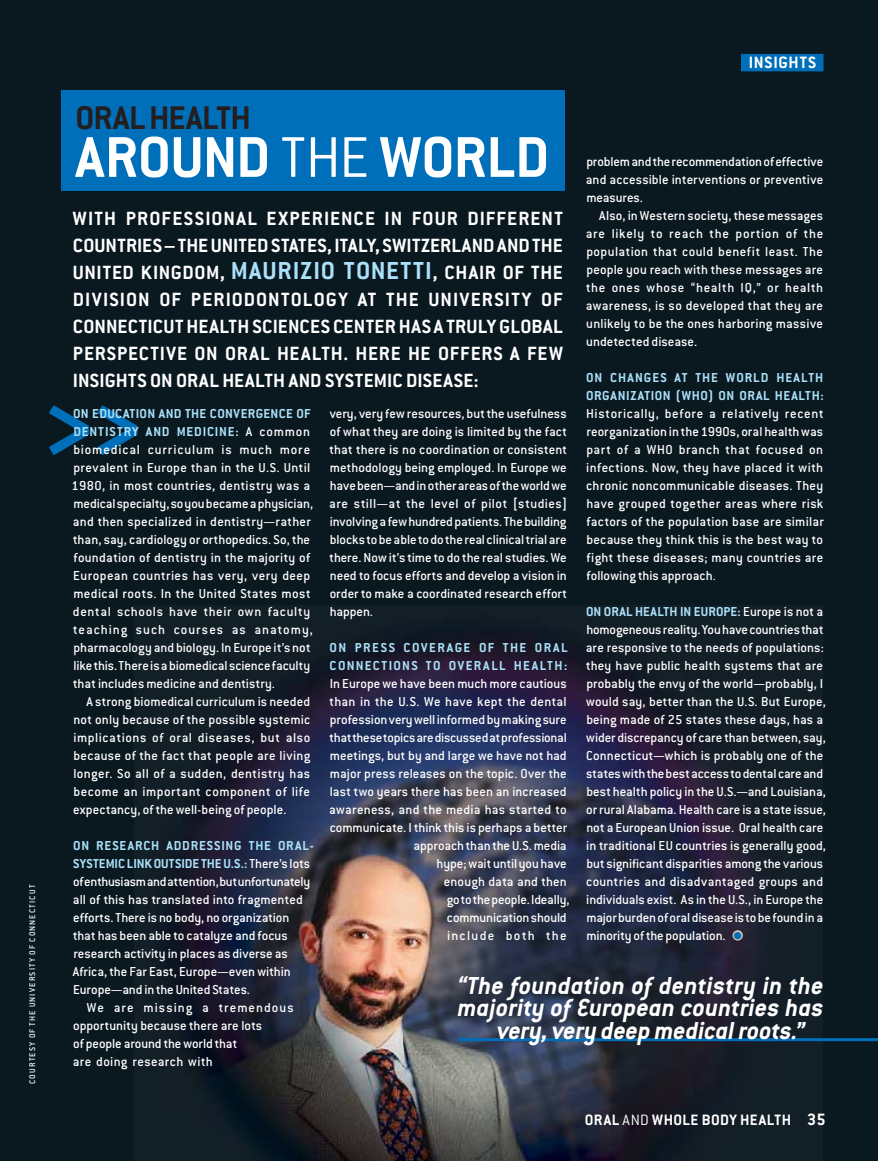
<style>
.page{position:relative;width:878px;height:1161px;background:#0a1920}
.page>*{position:absolute;margin:0;border:0;box-sizing:border-box;transform-origin:0 0}
.t1{font:700 108px "Conduit ITC";color:#006fba}
.t2{font:700 63px "Conduit ITC";letter-spacing:-.005em;color:#fff}
.t3{font:700 36px "Conduit ITC";letter-spacing:-.01em;color:#231f1f}
.t4{font:italic 700 27px "Conduit ITC";letter-spacing:.005em;color:#fff}
.t5{font:700 21px/27px "Conduit ITC";letter-spacing:.02em;color:#fff;text-align:justify}
.t6{font:700 18px "Conduit ITC";letter-spacing:.045em;color:#fff}
.t7{font:700 16.5px "Conduit ITC";letter-spacing:.03em;color:#fff}
.t8{font:500 14.25px/18px "Conduit ITC";letter-spacing:.005em;color:#fff;text-align:justify}
.t9{font:700 14.25px/18px "Conduit ITC";letter-spacing:.06em;color:#aae0f9}
.t10{font:700 14.25px/18px "Conduit ITC";letter-spacing:.105em;color:#aae0f9}
.t11{font:500 9px "Conduit ITC";letter-spacing:.135em;color:#fff}
.s1{font-weight:300}
.s2{font-weight:700;color:#aae0f9}
.s3{font-family:"Sabon";font-weight:400;font-size:21px;color:#d8c5b3}
.s4{font-size:27px;color:#aae0f9}
.s5{font-size:18px}
</style>
<div class="page">
<img style="left:184px;top:624px;width:638px;height:537px">
<hr style="left:458px;top:1038px;width:420px;height:3px;background:#006fba">
<div style="left:61px;top:90px;width:503px;height:100px;background:#006fba"></div>
<div style="left:742px;top:54px;width:81px;height:17px;background:#006fba"></div>
<p class="t6" style="left:749px;top:56px;width:69px">INSIGHTS</p>
<p class="t11" style="left:29px;top:1084px;width:201px;rotate:-90deg">COURTESY OF THE UNIVERSITY OF CONNECTICUT</p>
<h3 class="t3" style="left:76px;top:105px;width:177px">ORAL HEALTH</h3>
<h2 class="t2" style="left:76px;top:136px;width:475px">AROUND <span class="s1">THE</span> WORLD</h2>
<p class="t8" style="left:585px;top:154px;width:239px">problem and the recommendation of effective and accessible interventions or preventive measures.</p>
<p class="t8" style="left:585px;top:208px;width:239px;text-indent:14px">Also, in Western society, these messages are likely to reach the portion of the population that could benefit least. The people you reach with these messages are the ones whose “health IQ,” or health awareness, is so developed that they are unlikely to be the ones harboring massive undetected disease.</p>
<p class="t9" style="left:586px;top:370px;width:239px">ON CHANGES AT THE WORLD HEALTH<br>ORGANIZATION (WHO) ON ORAL HEALTH:</p>
<p class="t8" style="left:586px;top:406px;width:239px">Historically, before a relatively recent reorganization in the 1990s, oral health was part of a WHO branch that focused on infections. Now, they have placed it with chronic noncommunicable diseases. They have grouped together areas where risk factors of the population base are similar because they think this is the best way to fight these diseases; many countries are following this approach<span class="s1">.</span></p>
<p class="t8" style="left:585px;top:604px;width:242px;text-align:left"><span class="s2">ON ORAL HEALTH IN EUROPE:</span> Europe is not a homogeneous reality. You have countries that are responsive to the needs of populations: they have public health systems that are probably the envy of the world—probably, I would say, better than the U.S. But Europe, being made of 25 states these days, has a wider discrepancy of care than between, say, Connecticut—which is probably one of the states with the best access to dental care and best health policy in the U.S.—and Louisiana, or rural Alabama. Health care is a state issue, not a European Union issue. Oral health care in traditional EU countries is generally good, but significant disparities among the various countries and disadvantaged groups and individuals exist. As in the U.S., in Europe the major burden of oral disease is to be found in a minority of the population. <span class="s3">•</span></p>
<h3 class="t4" style="left:458px;top:976px;width:367px">“The foundation of dentistry in the</h3>
<h3 class="t4" style="left:458px;top:999px;width:367px">majority of European countries has</h3>
<h3 class="t4" style="left:497px;top:1021px;width:309px">very, very deep medical roots.”</h3>
<p class="t5" style="left:73px;top:207px;width:491px">WITH PROFESSIONAL EXPERIENCE IN FOUR DIFFERENT COUNTRIES – THE UNITED STATES, ITALY, SWITZERLAND AND THE UNITED KINGDOM, <span class="s4">MAURIZIO TONETTI</span>, CHAIR OF THE DIVISION OF PERIODONTOLOGY AT THE UNIVERSITY OF CONNECTICUT HEALTH SCIENCES CENTER HAS A TRULY GLOBAL PERSPECTIVE ON ORAL HEALTH. HERE HE OFFERS A FEW INSIGHTS ON ORAL HEALTH AND SYSTEMIC DISEASE:</p>
<h1 class="t1" style="left:40px;top:386px;width:105px">&gt;&gt;</h1>
<p class="t8" style="left:72px;top:406px;width:243px;text-align:left"><span class="s2">ON EDUCATION AND THE CONVERGENCE OF DENTISTRY AND MEDICINE:</span> A common biomedical curriculum is much more prevalent in Europe than in the U.S. Until 1980, in most countries, dentistry was a medical specialty, so you became a physician, and then specialized in dentistry—rather than, say, cardiology or orthopedics. So, the foundation of dentistry in the majority of European countries has very, very deep medical roots. In the United States most dental schools have their own faculty teaching such courses as anatomy, pharmacology and biology. In Europe it’s not like this. There is a biomedical science faculty that includes medicine and dentistry.</p>
<p class="t8" style="left:73px;top:694px;width:238px;text-indent:13px">A strong biomedical curriculum is needed not only because of the possible systemic implications of oral diseases, but also because of the fact that people are living longer. So all of a sudden, dentistry has become an important component of life expectancy, of the well-being of people.</p>
<p class="t8" style="left:73px;top:838px;width:242px;text-align:left"><span class="s2">ON RESEARCH ADDRESSING THE ORAL-SYSTEMIC LINK OUTSIDE THE U.S.:</span> There’s lots of enthusiasm and attention, but unfortunately all of this has translated into fragmented efforts. There is no body, no organization that has been able to catalyze and focus research activity in places as diverse as Africa, the Far East, Europe—even within Europe—and in the United States.</p>
<p class="t8" style="left:73px;top:1000px;width:222px;text-align:left;text-indent:14px">We are missing a tremendous opportunity because there are lots<br>of people around the world that<br>are doing research with</p>
<p class="t8" style="left:329px;top:406px;width:239px">very, very few resources, but the usefulness of what they are doing is limited by the fact that there is no coordination or consistent methodology being employed. In Europe we have been—and in other areas of the world we are still—at the level of pilot [studies] involving a few hundred patients. The building blocks to be able to do the real clinical trial are there. Now it’s time to do the real studies. We need to focus efforts and develop a vision in order to make a coordinated research effort happen.</p>
<p class="t10" style="left:329px;top:640px;width:239px">ON PRESS COVERAGE OF THE ORAL<br>CONNECTIONS TO OVERALL HEALTH:</p>
<p class="t8" style="left:329px;top:676px;width:242px;text-align:right">In Europe we have been much more cautious than in the U.S. We have kept the dental profession very well informed by making sure that these topics are discussed at professional meetings, but by and large we have not had major press releases on the topic. Over the last two years there has been an increased awareness, and the media has started to communicate. I think this is perhaps a better approach than the U.S. media<br>hype; wait until you have<br>enough data and then<br>go to the people. Ideally,<br>communication should<br>include both the</p>
<p class="t7" style="left:584px;top:1114px;width:242px">ORAL <span class="s1">AND</span> WHOLE BODY HEALTH <span class="s5">35</span></p>
</div>
